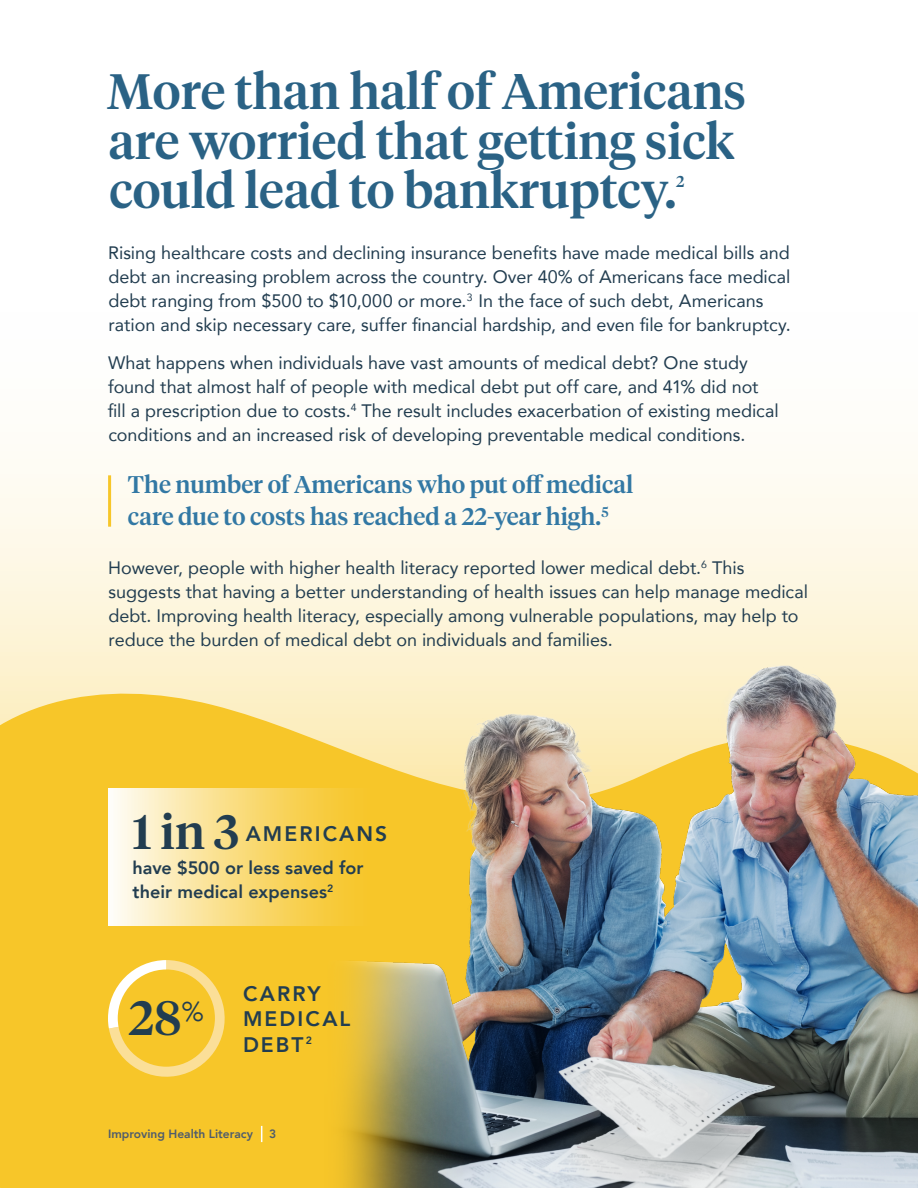
<style>
.page{position:relative;width:918px;height:1188px;background:#fff}
.page>*{position:absolute;margin:0;border:0;box-sizing:border-box;transform-origin:0 0}
.t1{font:500 49.5px/49.5px "Tiempos Headline";color:#2a6285}
.t2{font:500 48px "Tiempos Headline";color:#223d50}
.t3{font:500 24px/31.8px "Tiempos Headline";color:#3278a4}
.t4{font:800 21px/25.2px "Avenir";letter-spacing:.1em;color:#223d50}
.t5{font:18px/24px "Avenir";color:#223d50}
.t6{font:800 18px/24px "Avenir";letter-spacing:.005em;color:#223d50}
.t7{font:500 15.75px "Tiempos Headline";color:#2a6285}
.t8{font:800 12px "Avenir";color:#4f5c6c}
</style>
<div class="page">
<svg style="left:0;top:459px;width:918px;height:219px"></svg>
<hr style="left:108px;top:475px;width:3px;height:52px;background:#f7c629">
<svg style="left:0;top:678px;width:325px;height:510px;background:#f7c936"></svg>
<img style="left:325px;top:662px;width:593px;height:526px">
<svg style="left:261px;top:1126px;width:1px;height:16px"></svg>
<svg style="left:108px;top:960px;width:121px;height:121px;background:#f9d566"></svg>
<div style="left:118px;top:970px;width:97px;height:97px;background:#f7c629;border-radius:50%"></div>
<svg style="left:108px;top:789px;width:362px;height:137px;background:#f9d76b"></svg>
<h1 class="t1" style="left:107px;top:65px;width:641px">More than half of Americans are worried that getting sick could lead to bankruptcy.</h1>
<p class="t7" style="left:676px;top:171px;width:10px">2</p>
<p class="t5" style="left:108px;top:240px;width:684px">Rising healthcare costs and declining insurance benefits have made medical bills and debt an increasing problem across the country. Over 40% of Americans face medical debt ranging from $500 to $10,000 or more.<sup>3</sup> In the face of such debt, Americans ration and skip necessary care, suffer financial hardship, and even file for bankruptcy.</p>
<p class="t5" style="left:108px;top:350px;width:673px">What happens when individuals have vast amounts of medical debt? One study found that almost half of people with medical debt put off care, and 41% did not fill a prescription due to costs.<sup>4</sup> The result includes exacerbation of existing medical conditions and an increased risk of developing preventable medical conditions.</p>
<h3 class="t3" style="left:128px;top:468px;width:507px">The number of Americans who put off medical care due to costs has reached a 22-year high.<sup>5</sup></h3>
<p class="t5" style="left:108px;top:555px;width:701px">However, people with higher health literacy reported lower medical debt.<sup>6</sup> This suggests that having a better understanding of health issues can help manage medical debt. Improving health literacy, especially among vulnerable populations, may help to reduce the burden of medical debt on individuals and families.</p>
<h2 class="t2" style="left:132px;top:799px;width:108px">1 in 3</h2>
<p class="t4" style="left:246px;top:821px;width:143px">AMERICANS</p>
<p class="t6" style="left:132px;top:856px;width:233px">have $500 or less saved for their medical expenses<sup>2</sup></p>
<h2 class="t2" style="left:129px;top:985px;width:77px">28<sup>%</sup></h2>
<p class="t4" style="left:243px;top:981px;width:109px">CARRY<br>MEDICAL<br>DEBT <sup>2</sup></p>
<p class="t8" style="left:108px;top:1125px;width:146px">Improving Health Literacy</p>
<p class="t8" style="left:269px;top:1125px;width:9px">3</p>
</div>
